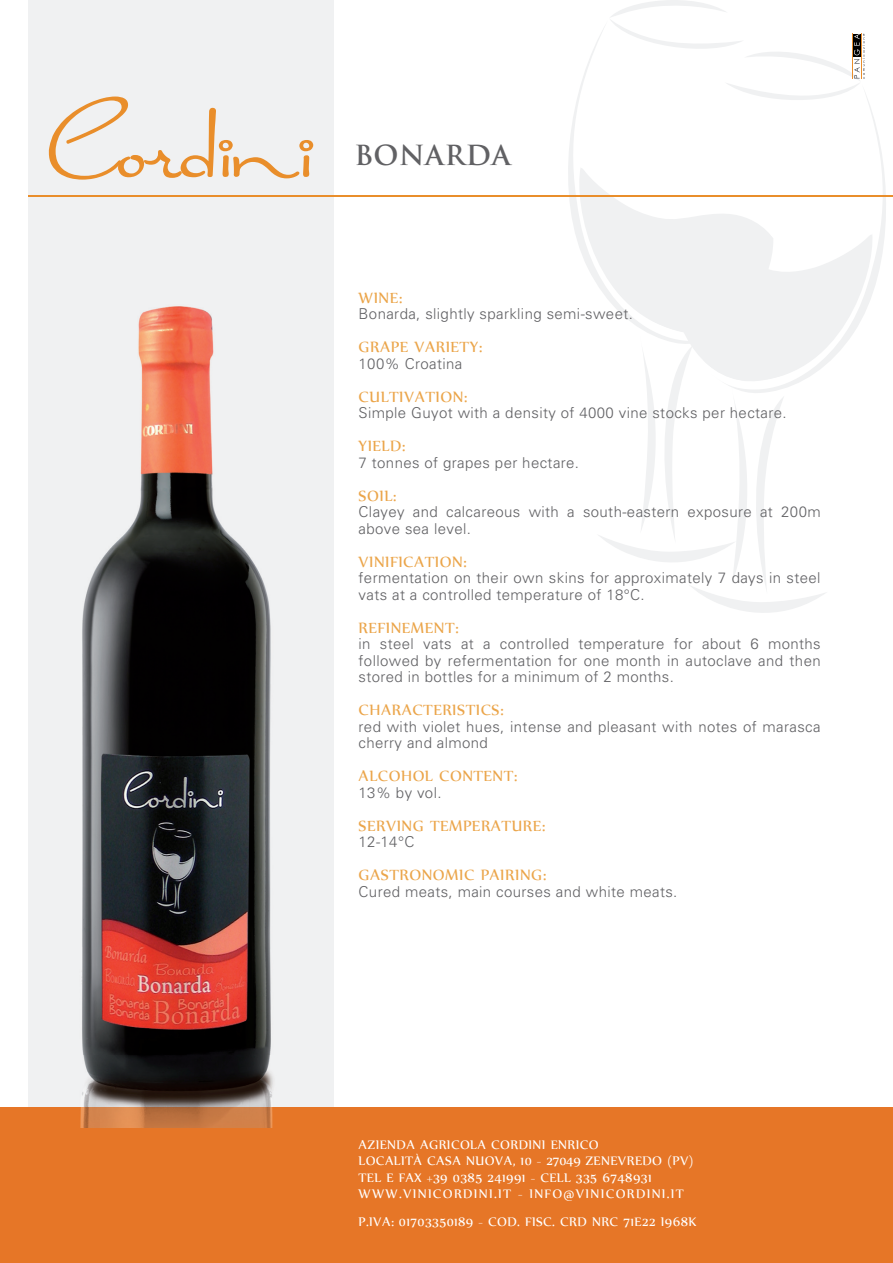
<style>
.page{position:relative;width:893px;height:1263px;background:#fff}
.page>*{position:absolute;margin:0;border:0;box-sizing:border-box;transform-origin:0 0}
.t1{font:700 27px "Trajan Pro";letter-spacing:.025em;color:#616164}
.t2{font:18px "Nyala";letter-spacing:.025em;color:#eba54a}
.t3{font:300 15px/16.5px "Univers";letter-spacing:.025em;color:#616164}
.t4{font:15px/16.5px "Nyala";letter-spacing:.025em;color:#fff}
</style>
<div class="page">
<div style="left:28px;top:0;width:306px;height:1263px;background:#f0f1f2"></div>
<div style="left:0;top:1108px;width:893px;height:155px;background:#e67627"></div>
<svg style="left:553px;top:28px;width:51px;height:187px"></svg>
<svg style="left:865px;top:93px;width:28px;height:159px"></svg>
<svg style="left:572px;top:154px;width:310px;height:459px"></svg>
<img style="left:28px;top:306px;width:306px;height:822px">
<svg style="left:611px;top:0;width:254px;height:100px"></svg>
<svg style="left:49px;top:97px;width:264px;height:83px"></svg>
<hr style="left:28px;top:195px;width:865px;height:1px;background:#e98e2b">
<h1 class="t1" style="left:354px;top:138px;width:158px">BONARDA</h1>
<p class="t2" style="left:359px;top:287px;width:45px">WINE:</p>
<p class="t3" style="left:359px;top:306px;width:276px">Bonarda, slightly sparkling semi-sweet.</p>
<p class="t2" style="left:359px;top:336px;width:125px">GRAPE VARIETY:</p>
<p class="t3" style="left:359px;top:355px;width:105px">100% Croatina</p>
<p class="t2" style="left:359px;top:386px;width:110px">CULTIVATION:</p>
<p class="t3" style="left:359px;top:405px;width:430px">Simple Guyot with a density of 4000 vine stocks per hectare.</p>
<p class="t2" style="left:359px;top:435px;width:48px">YIELD:</p>
<p class="t3" style="left:359px;top:454px;width:222px">7 tonnes of grapes per hectare.</p>
<p class="t2" style="left:359px;top:485px;width:39px">SOIL:</p>
<p class="t3" style="left:359px;top:504px;width:464px">Clayey and calcareous with a south-eastern exposure at 200m above sea level.</p>
<p class="t2" style="left:359px;top:551px;width:109px">VINIFICATION:</p>
<p class="t3" style="left:359px;top:570px;width:463px">fermentation on their own skins for approximately 7 days in steel vats at a controlled temperature of 18°C.</p>
<p class="t2" style="left:359px;top:617px;width:101px">REFINEMENT:</p>
<p class="t3" style="left:359px;top:636px;width:464px;text-align:justify">in steel vats at a controlled temperature for about 6 months followed by refermentation for one month in autoclave and then stored in bottles for a minimum of 2 months.</p>
<p class="t2" style="left:359px;top:699px;width:146px">CHARACTERISTICS:</p>
<p class="t3" style="left:359px;top:718px;width:463px">red with violet hues, intense and pleasant with notes of marasca cherry and almond</p>
<p class="t2" style="left:359px;top:765px;width:160px">ALCOHOL CONTENT:</p>
<p class="t3" style="left:359px;top:784px;width:84px">13% by vol.</p>
<p class="t2" style="left:359px;top:815px;width:188px">SERVING TEMPERATURE:</p>
<p class="t3" style="left:359px;top:834px;width:57px">12-14°C</p>
<p class="t2" style="left:359px;top:864px;width:189px">GASTRONOMIC PAIRING:</p>
<p class="t3" style="left:359px;top:883px;width:320px">Cured meats, main courses and white meats.</p>
<p class="t4" style="left:359px;top:1136px;width:337px">AZIENDA AGRICOLA CORDINI ENRICO<br>LOCALITÀ CASA NUOVA, 10 - 27049 ZENEVREDO (PV)<br>TEL E FAX +39 0385 241991 - CELL 335 6748931<br>WWW.VINICORDINI.IT - INFO@VINICORDINI.IT</p>
<p class="t4" style="left:359px;top:1213px;width:339px">P.IVA: 01703350189 - COD. FISC. CRD NRC 71E22 I968K</p>
</div>
